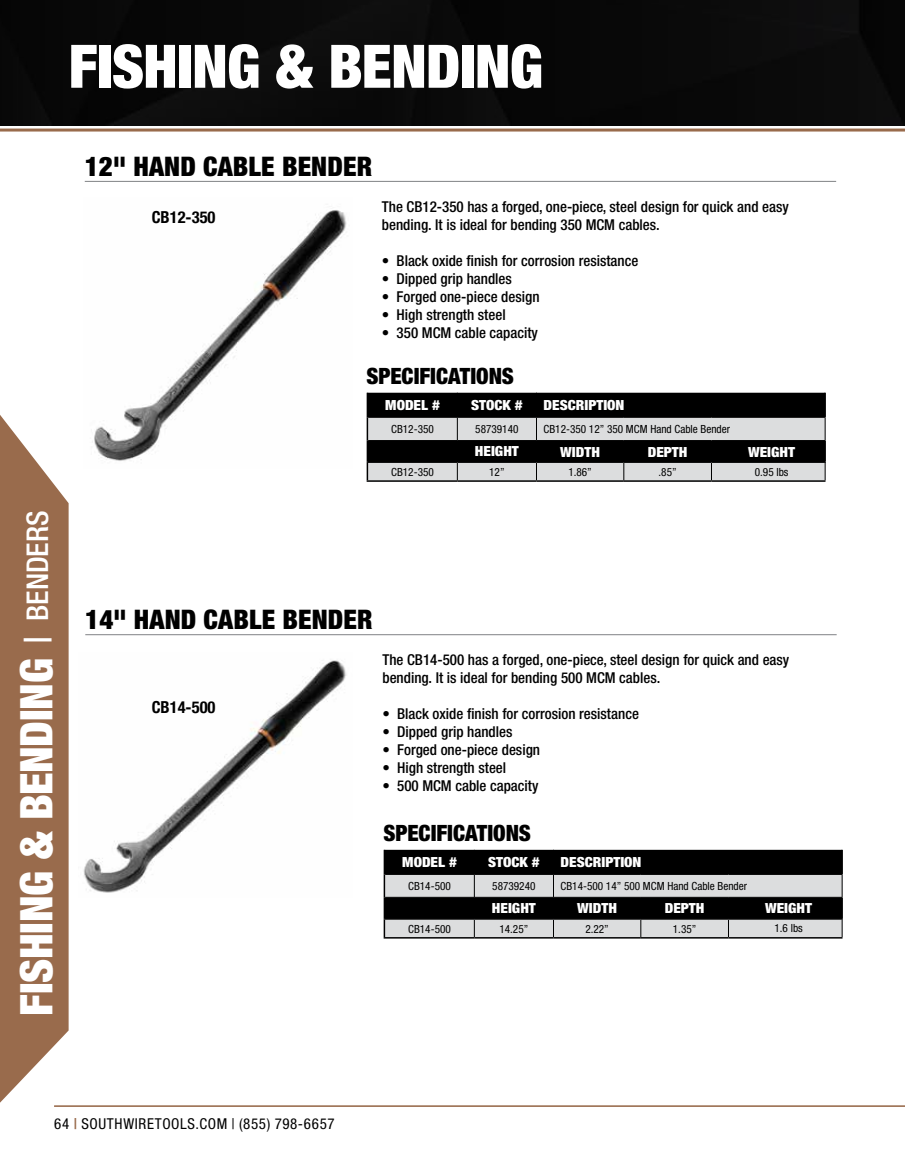
<style>
.page{position:relative;width:905px;height:1175px;background:#fff}
.page>*{position:absolute;margin:0;border:0;box-sizing:border-box;transform-origin:0 0}
.t1{font:900 condensed 60px "Helvetica Neue LT Pro";letter-spacing:-.01em;color:#fff}
.t2{font:900 condensed 45px "Helvetica Neue LT Pro";letter-spacing:-.01em;color:#fff}
.t3{font:900 condensed 27px "Helvetica Neue LT Pro";letter-spacing:.005em;color:#000}
.t4{font:27px "Museo Sans 700";letter-spacing:.025em;color:#fff}
.t5{font:900 condensed 22.5px "Helvetica Neue LT Pro";letter-spacing:-.005em;color:#000}
.t6{font:700 condensed 16.5px "Helvetica Neue";color:#000}
.t7{font:500 condensed 15px/18px "Helvetica Neue LT Pro";color:#000}
.t8{font:condensed 15px "Helvetica Neue LT Pro";letter-spacing:.045em;color:#000}
.t9{font:900 condensed 13.95px "Helvetica Neue LT Pro";color:#fff;scale:1.08 1}
.t10{font:condensed 11.25px "Helvetica Neue";color:#000}
.t11{font:condensed 11.25px "Helvetica Neue LT Std";color:#000}
.s1{font-weight:500;font-size:37.5px}
.s2{font-weight:500;font-size:30px}
.s3{font-size:21px}
.s4{font-family:"Trade Gothic LT Std Bd Cn 20";font-stretch:normal;color:#996b4c}
</style>
<div class="page">
<img style="left:83px;top:660px;width:264px;height:233px">
<hr style="left:85px;top:634px;width:751px;height:1px;background:#808285">
<hr style="left:85px;top:181px;width:751px;height:1px;background:#808285">
<img style="left:92px;top:210px;width:255px;height:251px">
<svg style="left:366px;top:393px;width:459px;height:87px;background:#666667"></svg>
<hr style="left:457px;top:461px;width:79px;height:2px;background:#000">
<hr style="left:536px;top:461px;width:87px;height:2px;background:#000">
<hr style="left:623px;top:461px;width:88px;height:2px;background:#000">
<hr style="left:711px;top:461px;width:114px;height:2px;background:#000">
<hr style="left:366px;top:480px;width:91px;height:2px;background:#000">
<hr style="left:457px;top:480px;width:79px;height:2px;background:#000">
<hr style="left:536px;top:480px;width:87px;height:2px;background:#000">
<hr style="left:623px;top:480px;width:88px;height:2px;background:#000">
<hr style="left:711px;top:480px;width:114px;height:2px;background:#000">
<svg style="left:383px;top:849px;width:459px;height:88px;background:#646565"></svg>
<hr style="left:474px;top:918px;width:79px;height:1px;background:#000">
<hr style="left:553px;top:918px;width:87px;height:1px;background:#000">
<hr style="left:640px;top:918px;width:88px;height:1px;background:#000">
<hr style="left:728px;top:918px;width:114px;height:1px;background:#000">
<hr style="left:383px;top:937px;width:91px;height:1px;background:#000">
<hr style="left:474px;top:937px;width:79px;height:1px;background:#000">
<hr style="left:553px;top:937px;width:87px;height:1px;background:#000">
<hr style="left:640px;top:937px;width:88px;height:1px;background:#000">
<hr style="left:728px;top:937px;width:114px;height:1px;background:#000">
<svg style="left:0;top:415px;width:69px;height:692px;background:#a57d62"></svg>
<div style="left:0;top:0;width:904px;height:125px;background:#090909"></div>
<hr style="left:0;top:128px;width:904px;height:3px;background:#996b4c">
<hr style="left:54px;top:1105px;width:850px;height:1px;background:#996b4c">
<h1 class="t1" style="left:69px;top:31px;width:476px">FISHING &amp; BENDING</h1>
<h3 class="t3" style="left:85px;top:150px;width:289px">12" HAND CABLE BENDER</h3>
<p class="t6" style="left:152px;top:203px;width:65px">CB12-350</p>
<p class="t7" style="left:382px;top:197px;width:408px">The CB12-350 has a forged, one-piece, steel design for quick and easy bending. It is ideal for bending 350 MCM cables.</p>
<p class="t7" style="left:382px;top:251px;width:258px">• Black oxide finish for corrosion resistance</p>
<p class="t7" style="left:382px;top:269px;width:131px">• Dipped grip handles</p>
<p class="t7" style="left:382px;top:287px;width:159px">• Forged one-piece design</p>
<p class="t7" style="left:382px;top:305px;width:125px">• High strength steel</p>
<p class="t7" style="left:382px;top:323px;width:157px">• 350 MCM cable capacity</p>
<h3 class="t5" style="left:366px;top:362px;width:149px">SPECIFICATIONS</h3>
<h2 class="t2" style="left:10px;top:1015px;width:506px;rotate:-90deg">FISHING &amp; BENDING <span class="s1">|</span> <span class="s2">BENDERS</span></h2>
<h3 class="t4" style="left:15px;top:982px;width:447px;rotate:-90deg">CONDUIT BENDING | <span class="s3">Cable Benders</span></h3>
<p class="t9" style="left:385px;top:397px;width:52px">MODEL #</p>
<p class="t9" style="left:471px;top:397px;width:49px">STOCK #</p>
<p class="t9" style="left:543px;top:397px;width:76px">DESCRIPTION</p>
<p class="t10" style="left:391px;top:423px;width:44px">CB12-350</p>
<p class="t10" style="left:475px;top:423px;width:45px">58739140</p>
<p class="t10" style="left:543px;top:423px;width:188px">CB12-350 12” 350 MCM Hand Cable Bender</p>
<p class="t9" style="left:475px;top:443px;width:42px">HEIGHT</p>
<p class="t9" style="left:560px;top:443px;width:38px">WIDTH</p>
<p class="t9" style="left:647px;top:443px;width:38px">DEPTH</p>
<p class="t9" style="left:748px;top:443px;width:45px">WEIGHT</p>
<p class="t10" style="left:391px;top:465px;width:44px">CB12-350</p>
<p class="t10" style="left:489px;top:465px;width:17px">12”</p>
<p class="t10" style="left:568px;top:465px;width:25px">1.86”</p>
<p class="t10" style="left:658px;top:465px;width:20px">.85”</p>
<p class="t11" style="left:754px;top:465px;width:35px">0.95 lbs</p>
<h3 class="t3" style="left:85px;top:603px;width:289px">14" HAND CABLE BENDER</h3>
<p class="t6" style="left:152px;top:693px;width:65px">CB14-500</p>
<p class="t7" style="left:382px;top:650px;width:408px">The CB14-500 has a forged, one-piece, steel design for quick and easy bending. It is ideal for bending 500 MCM cables.</p>
<p class="t7" style="left:382px;top:704px;width:258px">• Black oxide finish for corrosion resistance</p>
<p class="t7" style="left:382px;top:722px;width:131px">• Dipped grip handles</p>
<p class="t7" style="left:382px;top:740px;width:159px">• Forged one-piece design</p>
<p class="t7" style="left:382px;top:758px;width:125px">• High strength steel</p>
<p class="t7" style="left:382px;top:776px;width:157px">• 500 MCM cable capacity</p>
<h3 class="t5" style="left:383px;top:819px;width:149px">SPECIFICATIONS</h3>
<p class="t9" style="left:402px;top:854px;width:52px">MODEL #</p>
<p class="t9" style="left:488px;top:854px;width:49px">STOCK #</p>
<p class="t9" style="left:560px;top:854px;width:76px">DESCRIPTION</p>
<p class="t10" style="left:408px;top:879px;width:44px">CB14-500</p>
<p class="t10" style="left:492px;top:879px;width:45px">58739240</p>
<p class="t10" style="left:560px;top:879px;width:188px">CB14-500 14” 500 MCM Hand Cable Bender</p>
<p class="t9" style="left:492px;top:900px;width:42px">HEIGHT</p>
<p class="t9" style="left:577px;top:900px;width:38px">WIDTH</p>
<p class="t9" style="left:664px;top:900px;width:38px">DEPTH</p>
<p class="t9" style="left:765px;top:900px;width:45px">WEIGHT</p>
<p class="t10" style="left:408px;top:922px;width:44px">CB14-500</p>
<p class="t10" style="left:499px;top:922px;width:30px">14.25”</p>
<p class="t10" style="left:585px;top:922px;width:25px">2.22”</p>
<p class="t10" style="left:673px;top:922px;width:25px">1.35”</p>
<p class="t11" style="left:774px;top:922px;width:30px">1.6 lbs</p>
<p class="t8" style="left:54px;top:1114px;width:282px">64 <span class="s4">|</span> SOUTHWIRETOOLS.COM | (855) 798-6657</p>
</div>
